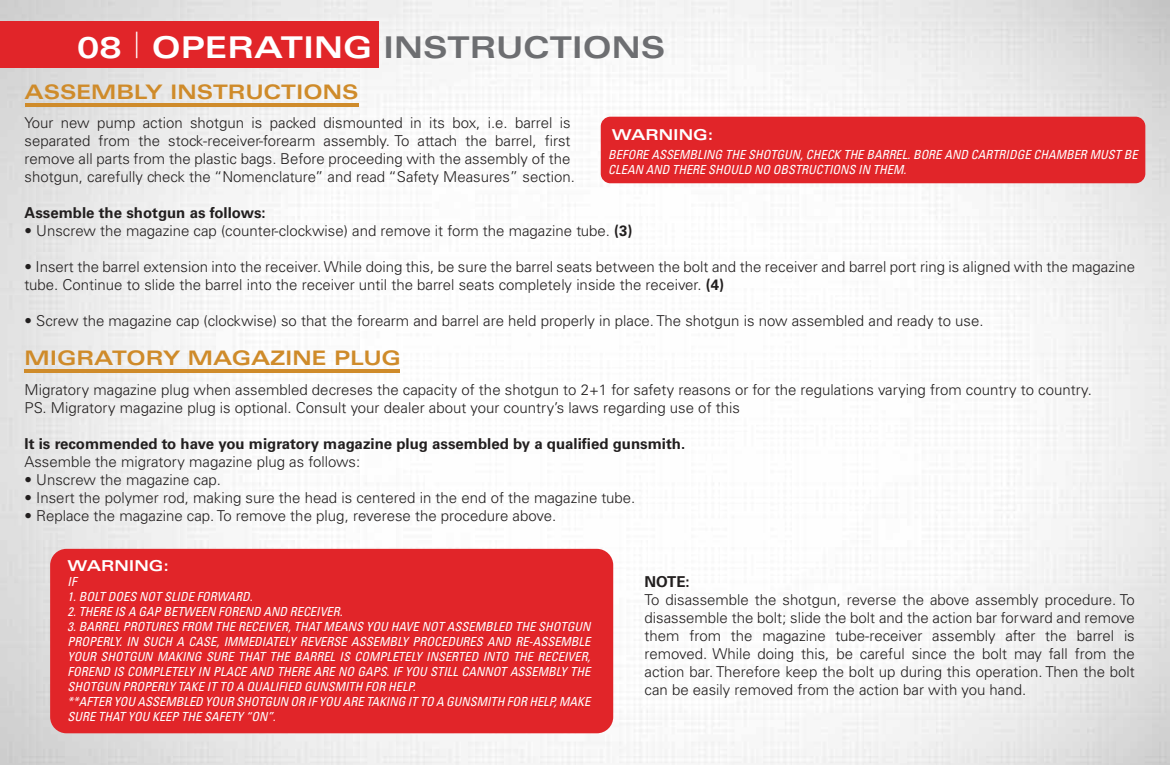
<style>
.page{position:relative;width:1170px;height:765px;background:#fff}
.page>*{position:absolute;margin:0;border:0;box-sizing:border-box;transform-origin:0 0}
.t1{font:700 expanded 30px "Univers";color:#6d6e71}
.t2{font:700 expanded 20px "Univers";color:#cf8b2a}
.t3{font:300 15px/18px "Univers";color:#221f1f}
.t4{font:700 15px "Univers";color:#221f1f}
.t5{font:700 expanded 15px "Univers";color:#fff}
.t6{font:italic condensed 12.5px/15px "Univers";color:#fff}
.s1{color:#fff}
.s2{font-weight:100;font-stretch:ultra-condensed;font-size:36.25px;color:#fff}
.s3{font-weight:700}
</style>
<div class="page">
<img style="left:0;top:0;width:1170px;height:765px">
<div style="left:0;top:21px;width:378px;height:47px;background:#e12529"></div>
<hr style="left:25px;top:103px;width:334px;height:4px;background:#cf8b2a">
<hr style="left:25px;top:369px;width:375px;height:4px;background:#cf8b2a">
<div style="left:601px;top:117px;width:544px;height:66px;background:#e12529;border-radius:10px"></div>
<div style="left:50px;top:549px;width:563px;height:184px;background:#e12529;border-radius:16px"></div>
<h1 class="t1" style="left:77px;top:31px;width:589px"><span class="s1">08</span> <span class="s2">|</span> <span class="s1">OPERATING</span> INSTRUCTIONS</h1>
<h2 class="t2" style="left:25px;top:81px;width:335px">ASSEMBLY INSTRUCTIONS</h2>
<p class="t3" style="left:25px;top:113px;width:552px">Your new pump action shotgun is packed dismounted in its box, i.e. barrel is separated from the stock-receiver-forearm assembly. To attach the barrel, first remove all parts from the plastic bags. Before proceeding with the assembly of the shotgun, carefully check the “Nomenclature” and read “Safety Measures” section.</p>
<p class="t5" style="left:612px;top:126px;width:103px">WARNING:</p>
<p class="t6" style="left:608px;top:147px;width:531px">BEFORE ASSEMBLING THE SHOTGUN, CHECK THE BARREL. BORE AND CARTRIDGE CHAMBER MUST BE<br>CLEAN AND THERE SHOULD NO OBSTRUCTIONS IN THEM.</p>
<p class="t4" style="left:25px;top:204px;width:243px">Assemble the shotgun as follows:</p>
<p class="t3" style="left:25px;top:222px;width:609px">• Unscrew the magazine cap (counter-clockwise) and remove it form the magazine tube. <span class="s3">(3)</span></p>
<p class="t3" style="left:25px;top:258px;width:1112px">• Insert the barrel extension into the receiver. While doing this, be sure the barrel seats between the bolt and the receiver and barrel port ring is aligned with the magazine tube. Continue to slide the barrel into the receiver until the barrel seats completely inside the receiver. <span class="s3">(4)</span></p>
<p class="t3" style="left:25px;top:312px;width:960px">• Screw the magazine cap (clockwise) so that the forearm and barrel are held properly in place. The shotgun is now assembled and ready to use.</p>
<h2 class="t2" style="left:25px;top:346px;width:378px">MIGRATORY MAGAZINE PLUG</h2>
<p class="t3" style="left:25px;top:381px;width:1069px">Migratory magazine plug when assembled decreses the capacity of the shotgun to 2+1 for safety reasons or for the regulations varying from country to country.<br>PS. Migratory magazine plug is optional. Consult your dealer about your country’s laws regarding use of this</p>
<p class="t4" style="left:25px;top:435px;width:662px">It is recommended to have you migratory magazine plug assembled by a qualified gunsmith.</p>
<p class="t3" style="left:25px;top:453px;width:337px">Assemble the migratory magazine plug as follows:</p>
<p class="t3" style="left:25px;top:471px;width:198px">• Unscrew the magazine cap.</p>
<p class="t3" style="left:25px;top:489px;width:612px">• Insert the polymer rod, making sure the head is centered in the end of the magazine tube.</p>
<p class="t3" style="left:25px;top:507px;width:533px">• Replace the magazine cap. To remove the plug, reverese the procedure above.</p>
<p class="t5" style="left:68px;top:557px;width:103px">WARNING:</p>
<p class="t6" style="left:68px;top:574px;width:11px">IF</p>
<p class="t6" style="left:68px;top:589px;width:186px">1. BOLT DOES NOT SLIDE FORWARD.</p>
<p class="t6" style="left:68px;top:604px;width:277px">2. THERE IS A GAP BETWEEN FOREND AND RECEIVER.</p>
<p class="t6" style="left:68px;top:619px;width:524px">3. BARREL PROTURES FROM THE RECEIVER, THAT MEANS YOU HAVE NOT ASSEMBLED THE SHOTGUN PROPERLY. IN SUCH A CASE, IMMEDIATELY REVERSE ASSEMBLY PROCEDURES AND RE-ASSEMBLE YOUR SHOTGUN MAKING SURE THAT THE BARREL IS COMPLETELY INSERTED INTO THE RECEIVER, FOREND IS COMPLETELY IN PLACE AND THERE ARE NO GAPS. IF YOU STILL CANNOT ASSEMBLY THE SHOTGUN PROPERLY TAKE IT TO A QUALIFIED GUNSMITH FOR HELP.<br>**AFTER YOU ASSEMBLED YOUR SHOTGUN OR IF YOU ARE TAKING IT TO A GUNSMITH FOR HELP, MAKE SURE THAT YOU KEEP THE SAFETY “ON”.</p>
<p class="t4" style="left:645px;top:573px;width:47px">NOTE:</p>
<p class="t3" style="left:645px;top:591px;width:492px;text-align:justify">To disassemble the shotgun, reverse the above assembly procedure. To disassemble the bolt; slide the bolt and the action bar forward and remove them from the magazine tube-receiver assembly after the barrel is removed. While doing this, be careful since the bolt may fall from the action bar. Therefore keep the bolt up during this operation. Then the bolt can be easily removed from the action bar with you hand.</p>
</div>
